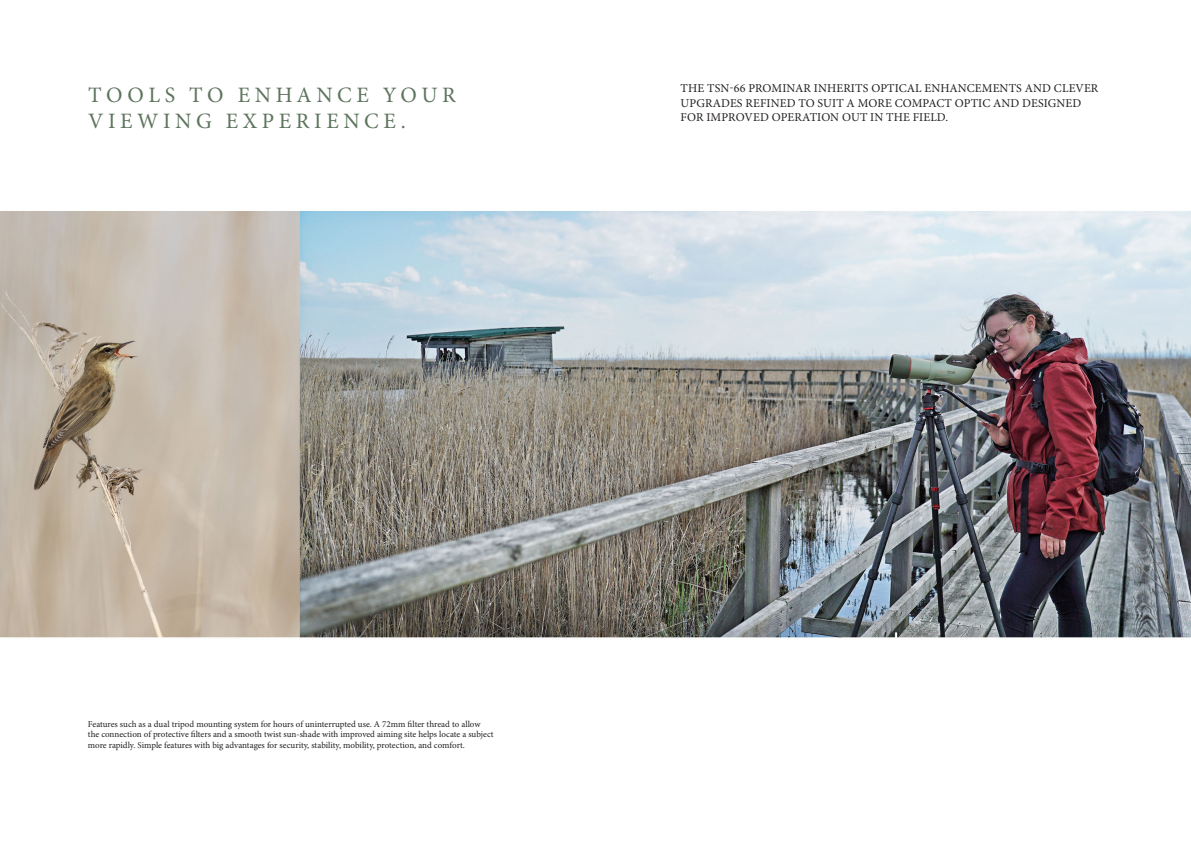
<style>
.page{position:relative;width:1191px;height:842px;background:#fff}
.page>*{position:absolute;margin:0;border:0;box-sizing:border-box;transform-origin:0 0}
.t1{font:22px/26.4px "Minion Pro";letter-spacing:.21em;color:#5d745d}
.t2{font:12px/14.4px "Minion Pro";letter-spacing:.01em;color:#231f20}
.t3{font:9px/10.8px "Minion Pro";letter-spacing:-.005em;color:#231f20}
</style>
<div class="page">
<img style="left:0;top:211px;width:1191px;height:427px">
<hr style="left:895px;top:632px;width:2px;height:210px;background:#fff">
<p class="t1" style="left:88px;top:82px;width:369px">TOOLS TO ENHANCE YOUR<br>VIEWING EXPERIENCE.</p>
<p class="t2" style="left:680px;top:82px;width:419px">THE TSN-66 PROMINAR INHERITS OPTICAL ENHANCEMENTS AND CLEVER</p>
<p class="t2" style="left:680px;top:96px;width:402px">UPGRADES REFINED TO SUIT A MORE COMPACT OPTIC AND DESIGNED<br>FOR IMPROVED OPERATION OUT IN THE FIELD.</p>
<p class="t3" style="left:88px;top:718px;width:407px">Features such as a dual tripod mounting system for hours of uninterrupted use. A 72mm filter thread to allow the connection of protective filters and a smooth twist sun-shade with improved aiming site helps locate a subject more rapidly. Simple features with big advantages for security, stability, mobility, protection, and comfort.</p>
</div>
